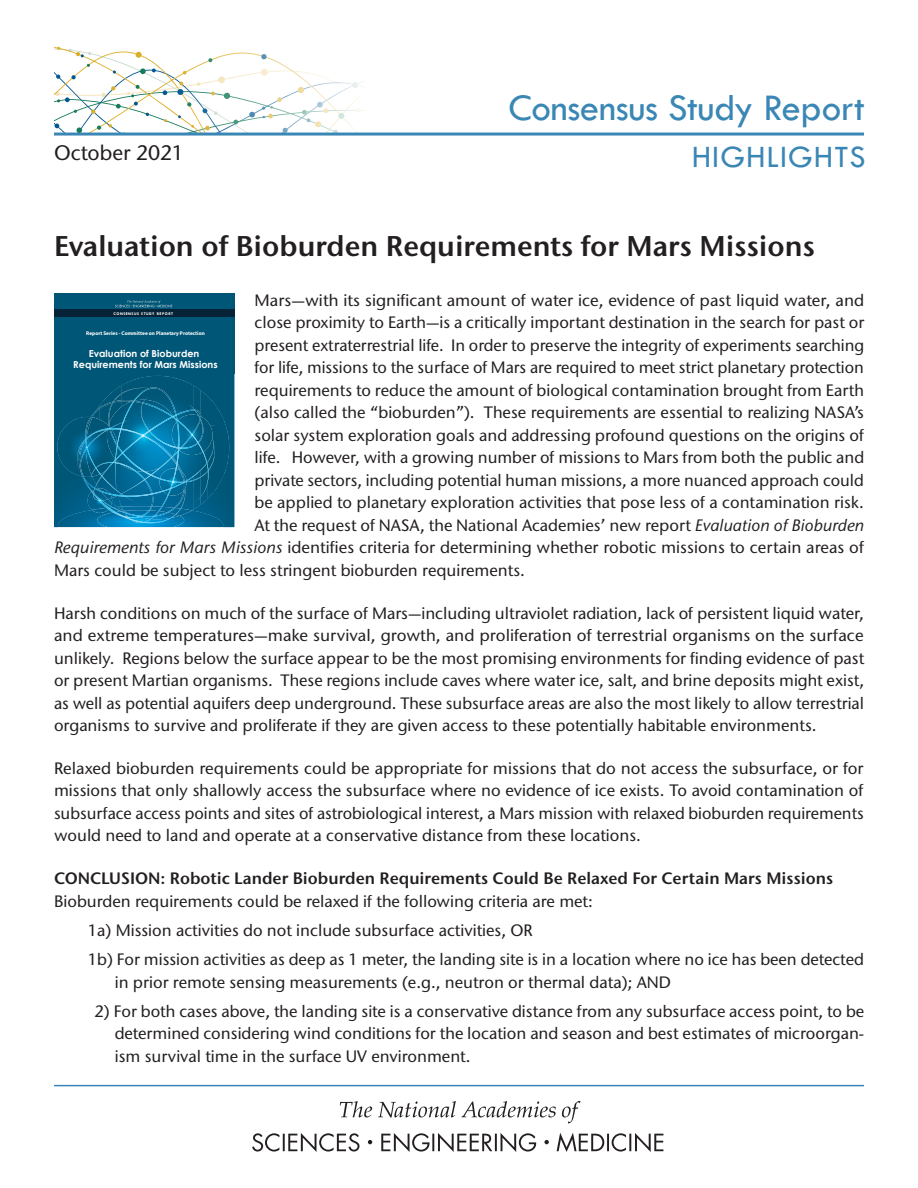
<style>
.page{position:relative;width:918px;height:1188px;background:#fff}
.page>*{position:absolute;margin:0;border:0;box-sizing:border-box;transform-origin:0 0}
.t1{font:39px "Tw Cen";letter-spacing:-.01em;color:#3a86b4}
.t2{font:32.25px "Tw Cen";letter-spacing:.03em;color:#3a86b4}
.Report_Title{font:600 28.5px "Stone Sans ITC Pro";color:#231f20}
.Report_Title-2{font:500 21px "Stone Sans ITC Std";color:#231f20}
.Body_Text{font:500 16.5px/22.5px "Stone Sans ITC Std";color:#231f20;text-align:justify}
.Body_Text-2{font:600 16.5px "Stone Sans ITC Pro";color:#231f20}
.t3{font:700 9.6px/11.6px "Century Gothic";color:#fff;text-align:center}
.t4{font:700 5.25px "Myriad Pro";color:#fff}
.t5{font:700 4.05px "Tw Cen";letter-spacing:.12em;color:#fff}
.s1{font-style:italic}
</style>
<div class="page">
<svg style="left:54px;top:47px;width:312px;height:86px"></svg>
<hr style="left:54px;top:133px;width:810px;height:3px;background:#3a86b4">
<hr style="left:54px;top:1085px;width:810px;height:1px;background:#3a86b4">
<svg style="left:340px;top:1101px;width:241px;height:22px"></svg>
<svg style="left:252px;top:1133px;width:411px;height:19px"></svg>
<svg style="left:54px;top:374px;width:180px;height:153px;background:#08698f"></svg>
<div style="left:54px;top:294px;width:180px;height:80px;background:#005676"></div>
<div style="left:54px;top:309px;width:180px;height:8px;background:#062337"></div>
<svg style="left:115px;top:300px;width:57px;height:7px"></svg>
<p class="Report_Title-2" style="left:54px;top:140px;width:131px">October 2021</p>
<p class="t1" style="left:508px;top:84px;width:358px">Consensus Study Report</p>
<p class="t2" style="left:692px;top:137px;width:175px">HIGHLIGHTS</p>
<p class="Report_Title" style="left:54px;top:228px;width:763px">Evaluation of Bioburden Requirements for Mars Missions</p>
<p class="Body_Text" style="left:255px;top:289px;width:611px">Mars—with its significant amount of water ice, evidence of past liquid water, and</p>
<p class="Body_Text" style="left:255px;top:311px;width:611px">close proximity to Earth—is a critically important destination in the search for past or</p>
<p class="Body_Text" style="left:255px;top:334px;width:611px">present extraterrestrial life. In order to preserve the integrity of experiments searching</p>
<p class="Body_Text" style="left:255px;top:356px;width:611px">for life, missions to the surface of Mars are required to meet strict planetary protection</p>
<p class="Body_Text" style="left:255px;top:379px;width:611px">requirements to reduce the amount of biological contamination brought from Earth</p>
<p class="Body_Text" style="left:255px;top:401px;width:611px">(also called the “bioburden”). These requirements are essential to realizing NASA’s</p>
<p class="Body_Text" style="left:255px;top:424px;width:611px">solar system exploration goals and addressing profound questions on the origins of</p>
<p class="Body_Text" style="left:255px;top:446px;width:611px">life. However, with a growing number of missions to Mars from both the public and</p>
<p class="Body_Text" style="left:255px;top:469px;width:611px">private sectors, including potential human missions, a more nuanced approach could</p>
<p class="Body_Text" style="left:255px;top:491px;width:611px">be applied to planetary exploration activities that pose less of a contamination risk.</p>
<p class="Body_Text" style="left:255px;top:514px;width:611px">At the request of NASA, the National Academies’ new report <span class="s1">Evaluation of Bioburden</span></p>
<p class="Body_Text" style="left:54px;top:536px;width:812px"><span class="s1">Requirements for Mars Missions</span> identifies criteria for determining whether robotic missions to certain areas of</p>
<p class="Body_Text" style="left:54px;top:559px;width:473px">Mars could be subject to less stringent bioburden requirements.</p>
<p class="Body_Text" style="left:54px;top:602px;width:812px">Harsh conditions on much of the surface of Mars—including ultraviolet radiation, lack of persistent liquid water, and extreme temperatures—make survival, growth, and proliferation of terrestrial organisms on the surface unlikely. Regions below the surface appear to be the most promising environments for finding evidence of past or present Martian organisms. These regions include caves where water ice, salt, and brine deposits might exist, as well as potential aquifers deep underground. These subsurface areas are also the most likely to allow terrestrial organisms to survive and proliferate if they are given access to these potentially habitable environments.</p>
<p class="Body_Text" style="left:54px;top:757px;width:811px">Relaxed bioburden requirements could be appropriate for missions that do not access the subsurface, or for missions that only shallowly access the subsurface where no evidence of ice exists. To avoid contamination of subsurface access points and sites of astrobiological interest, a Mars mission with relaxed bioburden requirements would need to land and operate at a conservative distance from these locations.</p>
<p class="Body_Text-2" style="left:54px;top:868px;width:781px">CONCLUSION: Robotic Lander Bioburden Requirements Could Be Relaxed For Certain Mars Missions</p>
<p class="Body_Text" style="left:54px;top:890px;width:540px">Bioburden requirements could be relaxed if the following criteria are met:</p>
<p class="Body_Text" style="left:88px;top:919px;width:447px">1a) Mission activities do not include subsurface activities, OR</p>
<p class="Body_Text" style="left:115px;top:948px;width:751px;text-indent:-27px">1b) For mission activities as deep as 1 meter, the landing site is in a location where no ice has been detected in prior remote sensing measurements (e.g., neutron or thermal data); AND</p>
<p class="Body_Text" style="left:115px;top:1000px;width:751px;text-indent:-20px">2) For both cases above, the landing site is a conservative distance from any subsurface access point, to be determined considering wind conditions for the location and season and best estimates of microorgan&shy;ism survival time in the surface UV environment.</p>
<p class="t5" style="left:114px;top:311px;width:61px">CONSENSUS STUDY REPORT</p>
<p class="t4" style="left:86px;top:329px;width:120px">Report Series - Committee on Planetary Protection</p>
<p class="t3" style="left:73px;top:347px;width:146px">Evaluation of Bioburden<br>Requirements for Mars Missions</p>
</div>
